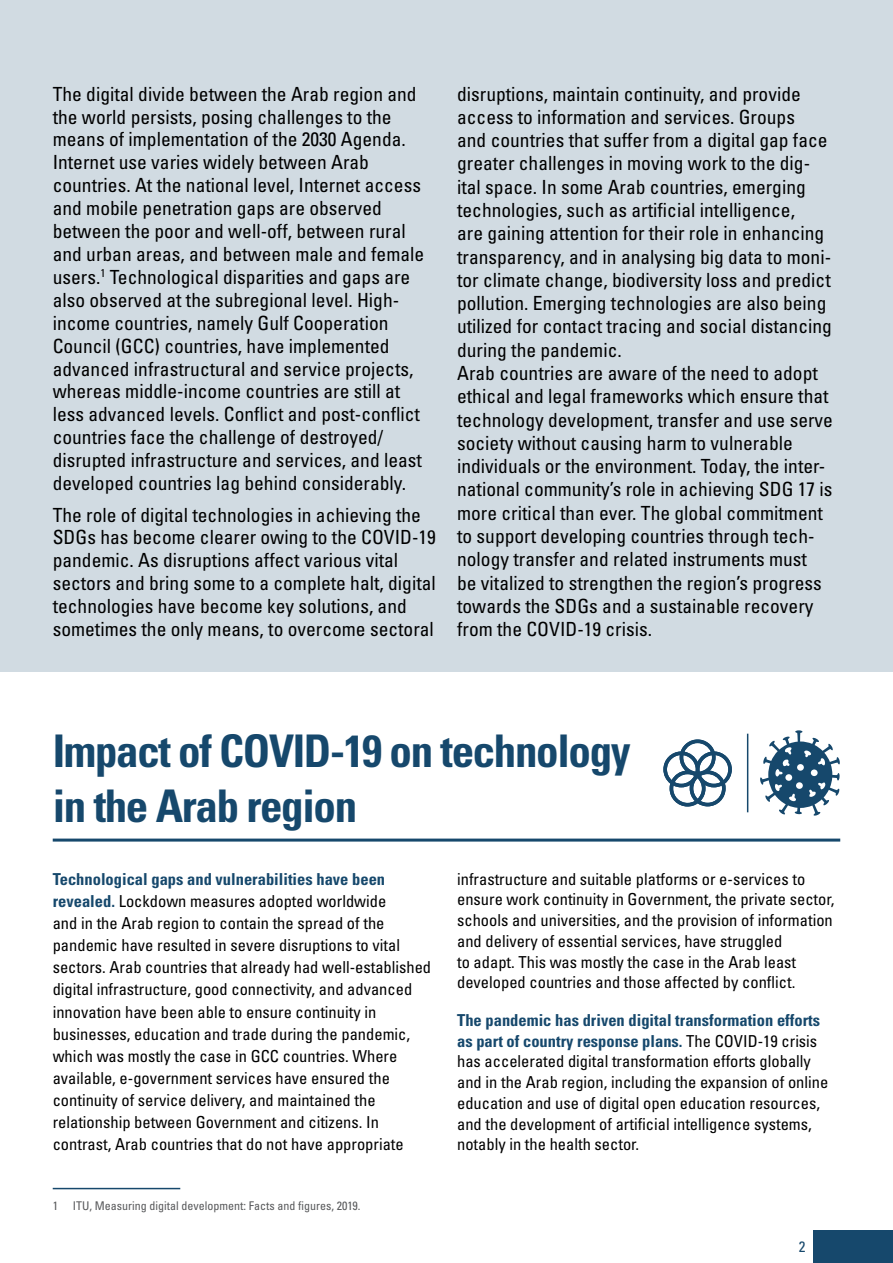
<style>
.page{position:relative;width:893px;height:1263px;background:#fff}
.page>*{position:absolute;margin:0;border:0;box-sizing:border-box;transform-origin:0 0}
.t1{font:700 condensed 45px/54.4px "Univers LT Std";letter-spacing:-.03em;color:#16486c}
.t2{font:condensed 19.5px/23.2px "Univers";color:#000}
.t3{font:condensed 16.5px/22.2px "Univers";color:#000}
.t4{font:condensed 15px "Univers LT Std";color:#16486c}
.t5{font:condensed 12px "Univers LT Std";color:#58595b}
.s1{font-weight:700;color:#16486c}
</style>
<div class="page">
<div style="left:813px;top:1230px;width:80px;height:33px;background:#16486c"></div>
<div style="left:0;top:0;width:893px;height:672px;background:#d1dbe2"></div>
<hr style="left:53px;top:1188px;width:127px;height:1px;background:#16486c">
<hr style="left:53px;top:838px;width:787px;height:3px;background:#16486c">
<svg style="left:760px;top:730px;width:80px;height:86px"></svg>
<hr style="left:747px;top:734px;width:1px;height:78px;background:#16486c">
<svg style="left:663px;top:739px;width:69px;height:67px"></svg>
<p class="t2" style="left:53px;top:82px;width:373px">The digital divide between the Arab region and the world persists, posing challenges to the means of implementation of the 2030 Agenda.<br>Internet use varies widely between Arab countries. At the national level, Internet access and mobile penetration gaps are observed between the poor and well-off, between rural and urban areas, and between male and female users.<sup>1</sup> Technological disparities and gaps are also observed at the subregional level. High&shy;income countries, namely Gulf Cooperation Council (GCC) countries, have implemented advanced infrastructural and service projects, whereas middle-income countries are still at less advanced levels. Conflict and post-conflict countries face the challenge of destroyed/ disrupted infrastructure and services, and least developed countries lag behind considerably.</p>
<p class="t2" style="left:53px;top:503px;width:385px">The role of digital technologies in achieving the SDGs has become clearer owing to the COVID-19 pandemic. As disruptions affect various vital sectors and bring some to a complete halt, digital technologies have become key solutions, and sometimes the only means, to overcome sectoral</p>
<p class="t2" style="left:457px;top:82px;width:377px">disruptions, maintain continuity, and provide access to information and services. Groups<br>and countries that suffer from a digital gap face greater challenges in moving work to the dig&shy;ital space. In some Arab countries, emerging technologies, such as artificial intelligence,<br>are gaining attention for their role in enhancing transparency, and in analysing big data to moni&shy;tor climate change, biodiversity loss and predict pollution. Emerging technologies are also being utilized for contact tracing and social distancing during the pandemic.<br>Arab countries are aware of the need to adopt ethical and legal frameworks which ensure that technology development, transfer and use serve society without causing harm to vulnerable individuals or the environment. Today, the inter&shy;national community’s role in achieving SDG 17 is more critical than ever. The global commitment to support developing countries through tech&shy;nology transfer and related instruments must<br>be vitalized to strengthen the region’s progress towards the SDGs and a sustainable recovery from the COVID-19 crisis.</p>
<h1 class="t1" style="left:53px;top:724px;width:580px">Impact of COVID-19 on technology in the Arab region</h1>
<p class="t3" style="left:53px;top:867px;width:380px"><span class="s1">Technological gaps and vulnerabilities have been revealed.</span> Lockdown measures adopted worldwide<br>and in the Arab region to contain the spread of the pandemic have resulted in severe disruptions to vital sectors. Arab countries that already had well-established digital infrastructure, good connectivity, and advanced innovation have been able to ensure continuity in businesses, education and trade during the pandemic, which was mostly the case in GCC countries. Where available, e-government services have ensured the continuity of service delivery, and maintained the relationship between Government and citizens. In contrast, Arab countries that do not have appropriate</p>
<p class="t3" style="left:457px;top:868px;width:379px;line-height:20.7px">infrastructure and suitable platforms or e-services to ensure work continuity in Government, the private sector, schools and universities, and the provision of information and delivery of essential services, have struggled<br>to adapt. This was mostly the case in the Arab least developed countries and those affected by conflict.</p>
<p class="t3" style="left:457px;top:1009px;width:373px;line-height:20.7px"><span class="s1">The pandemic has driven digital transformation efforts as part of country response plans.</span> The COVID-19 crisis has accelerated digital transformation efforts globally and in the Arab region, including the expansion of online education and use of digital open education resources, and the development of artificial intelligence systems, notably in the health sector.</p>
<p class="t5" style="left:53px;top:1198px;width:309px">1 ITU, Measuring digital development: Facts and figures, 2019.</p>
<p class="t4" style="left:799px;top:1237px;width:8px">2</p>
</div>
